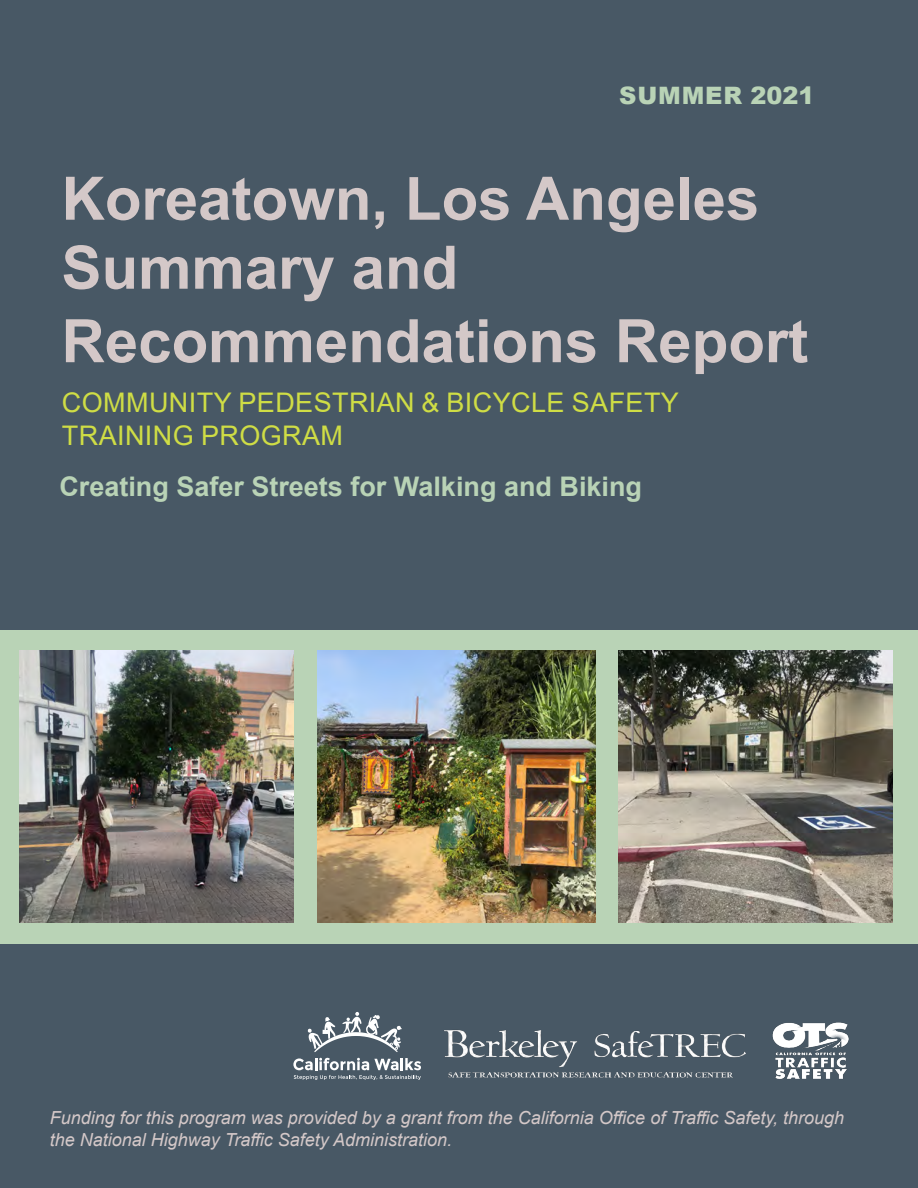
<style>
.page{position:relative;width:918px;height:1188px;background:#485865}
.page>*{position:absolute;margin:0;border:0;box-sizing:border-box;transform-origin:0 0}
.t1{font:700 60px/71.2px "Arial";color:#d4c8c8}
.t2{font:27px/32.4px "Arial";letter-spacing:.015em;color:#cfdd45}
.t3{font:700 27px "Arial";color:#b9d3b6}
.t4{font:900 24px "Arial";letter-spacing:.035em;color:#b9d3b6}
.t5{font:italic 18px/21.6px "Arial";color:#d4c8c8}
</style>
<div class="page">
<div style="left:0;top:630px;width:918px;height:314px;background:#b9d3b6"></div>
<img style="left:20px;top:650px;width:274px;height:273px">
<img style="left:317px;top:650px;width:278px;height:273px">
<img style="left:619px;top:650px;width:274px;height:273px">
<svg style="left:293px;top:1058px;width:128px;height:22px"></svg>
<svg style="left:308px;top:1012px;width:94px;height:40px"></svg>
<img style="left:772px;top:1022px;width:77px;height:57px">
<img style="left:444px;top:1030px;width:302px;height:48px">
<h3 class="t4" style="left:619px;top:78px;width:197px">SUMMER 2021</h3>
<h1 class="t1" style="left:62px;top:164px;width:748px">Koreatown, Los Angeles<br>Summary and<br>Recommendations Report</h1>
<h2 class="t2" style="left:62px;top:387px;width:618px">COMMUNITY PEDESTRIAN &amp; BICYCLE SAFETY<br>TRAINING PROGRAM</h2>
<h2 class="t3" style="left:59px;top:468px;width:584px">Creating Safer Streets for Walking and Biking</h2>
<p class="t5" style="left:50px;top:1107px;width:796px">Funding for this program was provided by a grant from the California Office of Traffic Safety, through the National Highway Traffic Safety Administration.</p>
</div>
